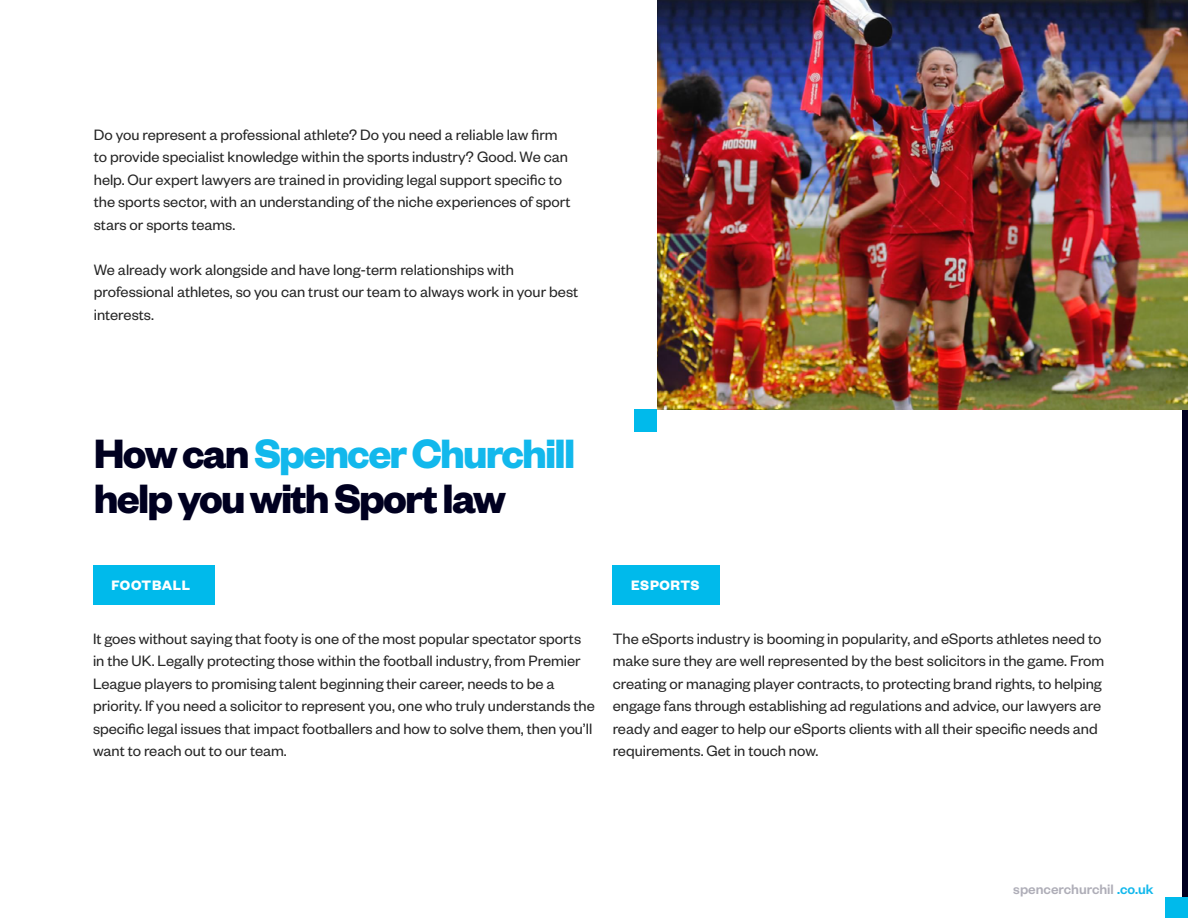
<style>
.page{position:relative;width:1188px;height:918px;background:#fff}
.page>*{position:absolute;margin:0;border:0;box-sizing:border-box;transform-origin:0 0}
.t1{font:700 45px/45px "Founders Grotesk";letter-spacing:-.04em;color:#000020}
.t2{font:16.5px/22.5px "Founders Grotesk";color:#262626}
.t3{font:500 15px "Founders Grotesk";color:#afaeb8}
.t4{font:700 15px "Founders Grotesk";letter-spacing:.04em;color:#fff}
.s1{color:#12b8ec}
.s2{color:#fff}
</style>
<div class="page">
<div style="left:1182px;top:0;width:6px;height:918px;background:#000020"></div>
<div style="left:93px;top:566px;width:121px;height:39px;background:#00baeb"></div>
<div style="left:613px;top:566px;width:107px;height:39px;background:#00baeb"></div>
<img style="left:657px;top:0;width:531px;height:410px">
<div style="left:1166px;top:898px;width:22px;height:20px;background:#00baeb"></div>
<div style="left:634px;top:410px;width:23px;height:22px;background:#00baeb"></div>
<p class="t2" style="left:94px;top:122px;width:478px">Do you represent a professional athlete? Do you need a reliable law firm to provide specialist knowledge within the sports industry? Good. We can help. Our expert lawyers are trained in providing legal support specific to the sports sector, with an understanding of the niche experiences of sport stars or sports teams.</p>
<p class="t2" style="left:94px;top:257px;width:486px">We already work alongside and have long-term relationships with professional athletes, so you can trust our team to always work in your best interests.</p>
<h1 class="t1" style="left:94px;top:429px;width:483px">How can <span class="s1">Spencer Churchill </span>help you with Sport law</h1>
<p class="t4" style="left:112px;top:576px;width:80px">FOOTBALL</p>
<p class="t4" style="left:631px;top:576px;width:70px">ESPORTS</p>
<p class="t2" style="left:93px;top:626px;width:503px">It goes without saying that footy is one of the most popular spectator sports in the UK. Legally protecting those within the football industry, from Premier League players to promising talent beginning their career, needs to be a priority. If you need a solicitor to represent you, one who truly understands the specific legal issues that impact footballers and how to solve them, then you’ll want to reach out to our team.</p>
<p class="t2" style="left:613px;top:626px;width:493px">The eSports industry is booming in popularity, and eSports athletes need to make sure they are well represented by the best solicitors in the game. From creating or managing player contracts, to protecting brand rights, to helping engage fans through establishing ad regulations and advice, our lawyers are ready and eager to help our eSports clients with all their specific needs and requirements. Get in touch now.</p>
<p class="t3" style="left:1013px;top:880px;width:142px">spencerchurchil<span class="s2">l</span><span class="s1">.co.uk</span></p>
</div>
